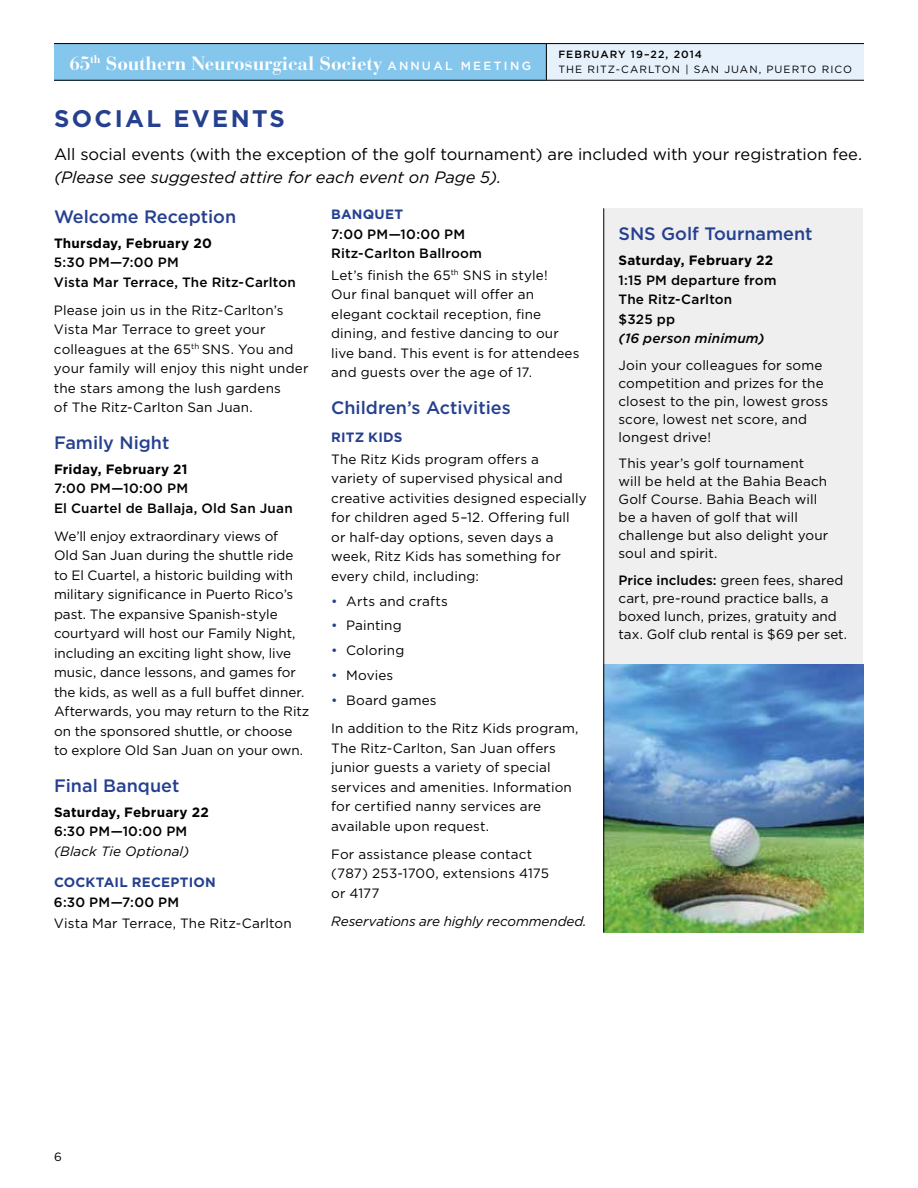
<style>
.page{position:relative;width:918px;height:1188px;background:#fff}
.page>*{position:absolute;margin:0;border:0;box-sizing:border-box;transform-origin:0 0}
.t1{font:700 24px "Gotham";letter-spacing:.1em;color:#25408f}
.t2{font:700 19.05px "Bauer Bodoni";letter-spacing:-.005em;color:#fff}
.t3{font:500 18px "Gotham";color:#25408f}
.t4{font:16.5px "Gotham";letter-spacing:-.005em;color:#000}
.t5{font:italic 16.5px "Gotham";letter-spacing:-.005em;color:#000}
.t6{font:13.5px/19.5px "Gotham";letter-spacing:.005em;color:#000}
.t7{font:500 13.5px/19.5px "Gotham";letter-spacing:.015em;color:#000}
.t8{font:700 13.5px "Gotham";letter-spacing:.015em;color:#000}
.t9{font:italic 13.5px "Gotham";letter-spacing:-.005em;color:#000}
.t10{font:700 13.5px "Gotham";letter-spacing:.02em;color:#25408f}
.t11{font:italic 500 13.5px "Gotham";letter-spacing:.015em;color:#000}
.t12{font:12px "Gotham";color:#000}
.t13{font:10.5px "Gotham";letter-spacing:.1em;color:#000}
.t14{font:500 10.5px "Gotham";letter-spacing:.1em;color:#000}
.s1{font-family:"Gotham";font-weight:500;font-size:11.85px}
.s2{color:#25408f}
.s3{font-weight:500}
</style>
<div class="page">
<div style="left:544px;top:43px;width:320px;height:37px;background:#e7f1fb"></div>
<div style="left:54px;top:43px;width:492px;height:37px;background:#85c6ed"></div>
<hr style="left:54px;top:80px;width:810px;height:1px;background:#000">
<hr style="left:54px;top:43px;width:810px;height:1px;background:#000">
<hr style="left:546px;top:44px;width:1px;height:36px;background:#000">
<div style="left:604px;top:208px;width:259px;height:725px;background:#efeff0"></div>
<img style="left:604px;top:664px;width:259px;height:268px">
<hr style="left:603px;top:208px;width:1px;height:724px;background:#000">
<h2 class="t2" style="left:69px;top:51px;width:463px">65<sup>th</sup> Southern Neurosurgical Society <span class="s1">A n n u a l M e e t i n g</span></h2>
<p class="t14" style="left:558px;top:47px;width:145px">february 19–22, 2014</p>
<p class="t13" style="left:558px;top:63px;width:295px">The Ritz-Carlton | San Juan, Puerto Rico</p>
<h1 class="t1" style="left:54px;top:103px;width:58px">Socia</h1>
<h1 class="t1" style="left:146px;top:103px;width:140px">l Events</h1>
<p class="t4" style="left:54px;top:144px;width:810px">All social events (with the exception of the golf tournament) are included with your registration fee.</p>
<p class="t5" style="left:54px;top:167px;width:449px">(Please see suggested attire for each event on Page 5).</p>
<h3 class="t3" style="left:54px;top:205px;width:184px">Welcome Reception</h3>
<p class="t8" style="left:54px;top:234px;width:159px">Thursday, February 20</p>
<p class="t7" style="left:54px;top:253px;width:243px">5:30 PM—7:00 PM<br>Vista Mar Terrace, The Ritz-Carlton</p>
<p class="t6" style="left:54px;top:300px;width:256px">Please join us in the Ritz-Carlton’s Vista Mar Terrace to greet your colleagues at the 65<sup>th</sup> SNS. You and your family will enjoy this night under the stars among the lush gardens<br>of The Ritz-Carlton San Juan.</p>
<h3 class="t3" style="left:54px;top:431px;width:117px">Family Night</h3>
<p class="t8" style="left:54px;top:460px;width:135px">Friday, February 21</p>
<p class="t7" style="left:54px;top:479px;width:240px">7:00 PM—10:00 PM<br>El Cuartel de Ballaja, Old San Juan</p>
<p class="t6" style="left:54px;top:526px;width:257px">We’ll enjoy extraordinary views of<br>Old San Juan during the shuttle ride to El Cuartel, a historic building with military significance in Puerto Rico’s past. The expansive Spanish-style courtyard will host our Family Night, including an exciting light show, live music, dance lessons, and games for the kids, as well as a full buffet dinner.<br>Afterwards, you may return to the Ritz on the sponsored shuttle, or choose to explore Old San Juan on your own.</p>
<h3 class="t3" style="left:54px;top:774px;width:127px">Final Banquet</h3>
<p class="t8" style="left:54px;top:803px;width:156px">Saturday, February 22</p>
<p class="t7" style="left:54px;top:822px;width:135px">6:30 PM—10:00 PM</p>
<p class="t9" style="left:54px;top:842px;width:137px">(Black Tie Optional)</p>
<p class="t10" style="left:54px;top:874px;width:163px">Cocktai l Reception</p>
<p class="t7" style="left:54px;top:892px;width:127px">6:30 PM—7:00 PM</p>
<p class="t6" style="left:54px;top:914px;width:239px">Vista Mar Terrace, The Ritz-Carlton</p>
<p class="t10" style="left:331px;top:205px;width:73px">Banquet</p>
<p class="t7" style="left:331px;top:224px;width:152px">7:00 PM—10:00 PM<br>Ritz-Carlton Ballroom</p>
<p class="t6" style="left:331px;top:265px;width:250px">Let’s finish the 65<sup>th</sup> SNS in style!<br>Our final banquet will offer an elegant cocktail reception, fine dining, and festive dancing to our live band. This event is for attendees and guests over the age of 17.</p>
<h3 class="t3" style="left:331px;top:396px;width:181px">Children’s Activities</h3>
<p class="t10" style="left:331px;top:428px;width:46px">Ritz Kid</p>
<p class="t10" style="left:394px;top:428px;width:10px">s</p>
<p class="t6" style="left:331px;top:449px;width:257px">The Ritz Kids program offers a variety of supervised physical and creative activities designed especially for children aged 5–12. Offering full or half-day options, seven days a week, Ritz Kids has something for every child, including:</p>
<p class="t6" style="left:331px;top:591px;width:118px"><span class="s2">•</span> Arts and crafts</p>
<p class="t6" style="left:331px;top:616px;width:72px"><span class="s2">•</span> Painting</p>
<p class="t6" style="left:331px;top:641px;width:75px"><span class="s2">•</span> Coloring</p>
<p class="t6" style="left:331px;top:665px;width:64px"><span class="s2">•</span> Movies</p>
<p class="t6" style="left:331px;top:686px;width:249px;line-height:28.2px"><span class="s2">•</span> Board games<br>In addition to the Ritz Kids program,</p>
<p class="t6" style="left:331px;top:738px;width:242px">The Ritz-Carlton, San Juan offers junior guests a variety of special services and amenities. Information for certified nanny services are available upon request.</p>
<p class="t6" style="left:331px;top:844px;width:219px">For assistance please contact (787) 253-1700, extensions 4175 or 4177</p>
<p class="t9" style="left:331px;top:913px;width:257px">Reservations are highly recommended.</p>
<h3 class="t3" style="left:619px;top:222px;width:196px">SNS Golf Tournament</h3>
<p class="t8" style="left:619px;top:251px;width:156px">Saturday, February 22</p>
<p class="t7" style="left:619px;top:270px;width:160px">1:15 PM departure from<br>The Ritz-Carlton<br>$325 pp</p>
<p class="t11" style="left:619px;top:329px;width:147px">(16 person minimum)</p>
<p class="t6" style="left:619px;top:356px;width:211px;line-height:18px">Join your colleagues for some competition and prizes for the closest to the pin, lowest gross score, lowest net score, and longest drive!</p>
<p class="t6" style="left:619px;top:454px;width:211px;line-height:18px">This year’s golf tournament will be held at the Bahia Beach<br>Golf Course. Bahia Beach will be a haven of golf that will challenge but also delight your soul and spirit.</p>
<p class="t6" style="left:619px;top:571px;width:230px;line-height:18px"><span class="s3">Price includes:</span> green fees, shared cart, pre-round practice balls, a boxed lunch, prizes, gratuity and tax. Golf club rental is $69 per set.</p>
<p class="t12" style="left:54px;top:1149px;width:9px">6</p>
</div>
